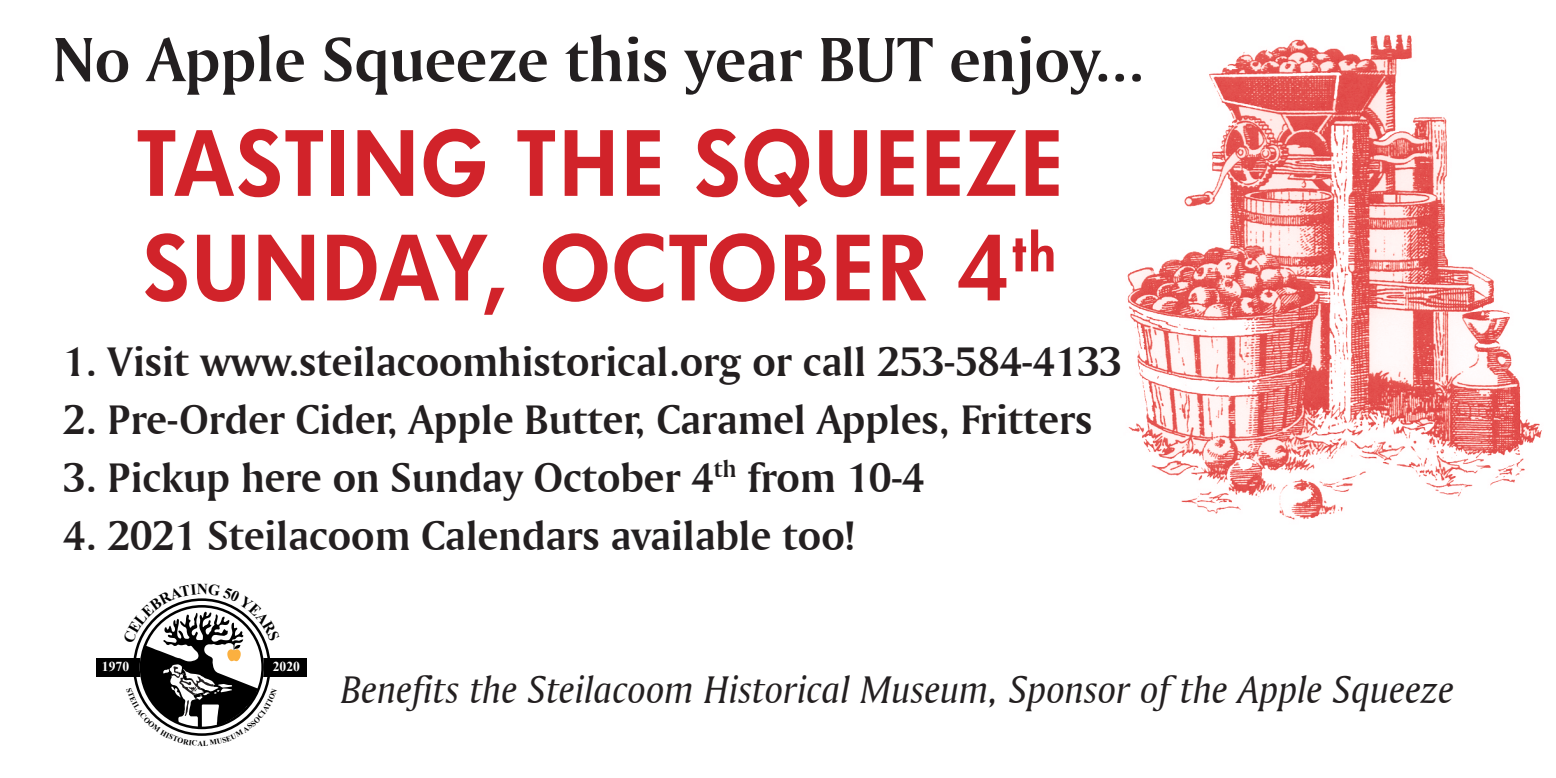
<style>
.page{position:relative;width:1556px;height:778px;background:#fff}
.page>*{position:absolute;margin:0;border:0;box-sizing:border-box;transform-origin:0 0}
.t1{font:800 87.09px/104.5px "Futura";letter-spacing:.04em;color:#d1232a}
.t2{font:65.82px "Amerigo BT Bold A";color:#231f20}
.t3{font:43.41px "Amerigo BT Bold A";color:#231f20}
.t4{font:40.5px "Amerigo BT Italic A";color:#231f20}
.t5{font:700 13.62px "Times New Roman";color:#fff}
</style>
<div class="page">
<img style="left:1127px;top:34px;width:415px;height:486px">
<div style="left:96px;top:657px;width:211px;height:19px;background:#000"></div>
<svg style="left:123px;top:598px;width:157px;height:138px"></svg>
<h2 class="t2" style="left:52px;top:19px;width:1093px">No Apple Squeeze this year BUT enjoy...</h2>
<h1 class="t1" style="left:137px;top:110px;width:927px">TASTING THE SQUEEZE<br>SUNDAY, OCTOBER 4<sup>th</sup></h1>
<p class="t3" style="left:63px;top:335px;width:1060px">1. Visit www.steilacoomhistorical.org or call 253-584-4133</p>
<p class="t3" style="left:63px;top:393px;width:1030px">2. Pre-Order Cider, Apple Butter, Caramel Apples, Fritters</p>
<p class="t3" style="left:63px;top:451px;width:862px">3. Pickup here on Sunday October 4<sup>th</sup> from 10-4</p>
<p class="t3" style="left:63px;top:509px;width:792px">4. 2021 Steilacoom Calendars available too!</p>
<p class="t5" style="left:102px;top:659px;width:29px">1970</p>
<p class="t5" style="left:273px;top:659px;width:29px">2020</p>
<p class="t4" style="left:341px;top:665px;width:1115px">Benefits the Steilacoom Historical Museum, Sponsor of the Apple Squeeze</p>
</div>
